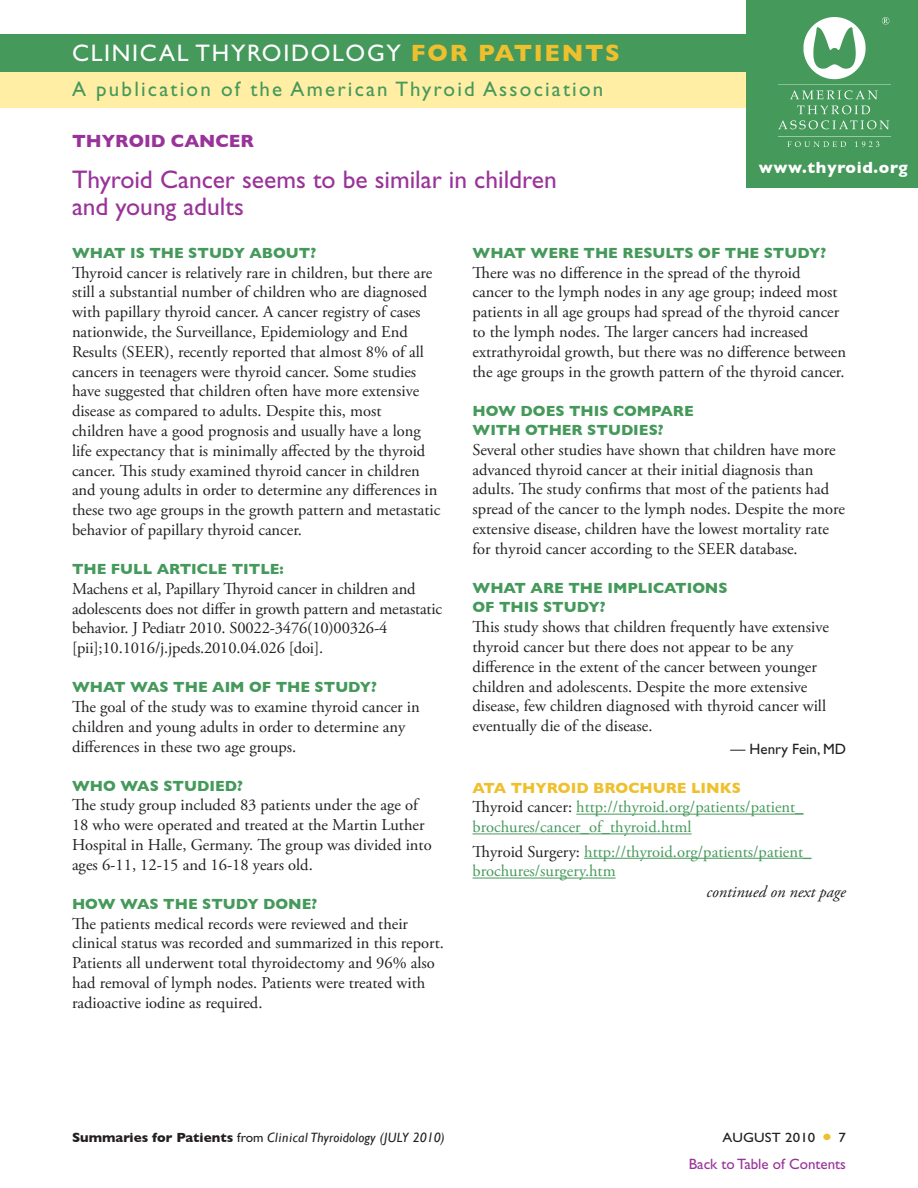
<style>
.page{position:relative;width:918px;height:1188px;background:#fff}
.page>*{position:absolute;margin:0;border:0;box-sizing:border-box;transform-origin:0 0}
.t1{font:25.5px/27px "Gill Sans Std";color:#939}
.t2{font:24px "Gill Sans Std";letter-spacing:.07em;color:#fff}
.t3{font:21px "Gill Sans Std";letter-spacing:.105em;color:#45995b}
.Topic_Header{font:700 18px "Gill Sans";color:#939}
.body_serif{font:16.5px/19.8px "Adobe Garamond Pro";color:#231f20}
.body_links{font:16.5px/19.8px "Adobe Garamond Pro";color:#45995b}
.body_continued_on{font:italic 16.5px "Adobe Garamond Pro";color:#231f20}
.t4{font:700 16.5px "Gill Sans";letter-spacing:.04em;color:#fff}
.question{font:700 15px/19.5px "Gill Sans";color:#45995b}
.question_links{font:700 15px "Gill Sans";color:#efc02d}
.t5{font:15px "Gill Sans Std";color:#939}
.body_editor_name{font:15px "Gill Sans Std";color:#231f20}
.t6{font:italic 13.5px "Gill Sans";letter-spacing:.02em;color:#231f20}
.t7{font:13.5px "Gill Sans Std";letter-spacing:.01em;color:#231f20;scale:1.1 1}
.s1{font-family:"Gill Sans";font-weight:700;color:#efc02d}
.s2{color:#231f20}
.s3{font-weight:700;font-style:normal}
.s4{font-family:"Gill Sans Std";font-style:normal}
</style>
<div class="page">
<hr style="left:576px;top:814px;width:228px;height:1px;background:#45995b">
<hr style="left:472px;top:834px;width:220px;height:1px;background:#45995b">
<hr style="left:584px;top:858px;width:227px;height:1px;background:#45995b">
<hr style="left:472px;top:878px;width:144px;height:1px;background:#45995b">
<div style="left:0;top:70px;width:918px;height:38px;background:#ffeea4"></div>
<div style="left:0;top:35px;width:918px;height:37px;background:#45995b"></div>
<div style="left:747px;top:0;width:171px;height:188px;background:#45995b"></div>
<img style="left:778px;top:18px;width:112px;height:129px">
<p class="t2" style="left:72px;top:40px;width:550px">CLINICAL THYROIDOLOGY <span class="s1">FOR PATIENTS</span></p>
<p class="t3" style="left:72px;top:77px;width:533px">A publication of the American Thyroid Association</p>
<p class="Topic_Header" style="left:72px;top:131px;width:184px">THYROID CANCER</p>
<p class="t1" style="left:72px;top:166px;width:487px">Thyroid Cancer seems to be similar in children and young adults</p>
<p class="question" style="left:472px;top:243px;width:355px">WHAT WERE THE RESULTS OF THE STUDY?</p>
<p class="body_serif" style="left:472px;top:263px;width:375px">There was no difference in the spread of the thyroid<br>cancer to the lymph nodes in any age group; indeed most patients in all age groups had spread of the thyroid cancer to the lymph nodes. The larger cancers had increased extrathyroidal growth, but there was no difference between the age groups in the growth pattern of the thyroid cancer.</p>
<p class="question" style="left:472px;top:401px;width:223px">HOW DOES THIS COMPARE<br>WITH OTHER STUDIES?</p>
<p class="body_serif" style="left:472px;top:440px;width:374px">Several other studies have shown that children have more advanced thyroid cancer at their initial diagnosis than adults. The study confirms that most of the patients had spread of the cancer to the lymph nodes. Despite the more extensive disease, children have the lowest mortality rate for thyroid cancer according to the SEER database.</p>
<p class="question" style="left:472px;top:578px;width:257px">WHAT ARE THE IMPLICATIONS<br>OF THIS STUDY?</p>
<p class="body_serif" style="left:472px;top:618px;width:358px">This study shows that children frequently have extensive thyroid cancer but there does not appear to be any difference in the extent of the cancer between younger children and adolescents. Despite the more extensive disease, few children diagnosed with thyroid cancer will eventually die of the disease.</p>
<p class="body_editor_name" style="left:730px;top:740px;width:117px">— Henry Fein, MD</p>
<p class="question_links" style="left:472px;top:779px;width:270px">ATA THYROID BROCHURE LINKS</p>
<p class="body_links" style="left:472px;top:798px;width:333px"><span class="s2">Thyroid cancer:</span> http://thyroid.org/patients/patient_ brochures/cancer_of_thyroid.html</p>
<p class="body_links" style="left:472px;top:842px;width:340px"><span class="s2">Thyroid Surgery:</span> http://thyroid.org/patients/patient_ brochures/surgery.htm</p>
<p class="t4" style="left:759px;top:158px;width:150px">www.thyroid.org</p>
<p class="question" style="left:72px;top:243px;width:246px">WHAT IS THE STUDY ABOUT?</p>
<p class="body_serif" style="left:72px;top:263px;width:370px">Thyroid cancer is relatively rare in children, but there are still a substantial number of children who are diagnosed with papillary thyroid cancer. A cancer registry of cases nationwide, the Surveillance, Epidemiology and End Results (SEER), recently reported that almost 8% of all cancers in teenagers were thyroid cancer. Some studies have suggested that children often have more extensive disease as compared to adults. Despite this, most<br>children have a good prognosis and usually have a long life expectancy that is minimally affected by the thyroid cancer. This study examined thyroid cancer in children and young adults in order to determine any differences in these two age groups in the growth pattern and metastatic behavior of papillary thyroid cancer.</p>
<p class="question" style="left:72px;top:559px;width:213px">THE FULL ARTICLE TITLE:</p>
<p class="body_serif" style="left:72px;top:579px;width:372px">Machens et al, Papillary Thyroid cancer in children and adolescents does not differ in growth pattern and metastatic behavior. J Pediatr 2010. S0022-3476(10)00326-4 [pii];10.1016/j.jpeds.2010.04.026 [doi].</p>
<p class="question" style="left:72px;top:677px;width:307px">WHAT WAS THE AIM OF THE STUDY?</p>
<p class="body_serif" style="left:72px;top:697px;width:349px">The goal of the study was to examine thyroid cancer in children and young adults in order to determine any differences in these two age groups.</p>
<p class="question" style="left:72px;top:776px;width:172px">WHO WAS STUDIED?</p>
<p class="body_serif" style="left:72px;top:796px;width:361px">The study group included 83 patients under the age of 18 who were operated and treated at the Martin Luther Hospital in Halle, Germany. The group was divided into ages 6-11, 12-15 and 16-18 years old.</p>
<p class="question" style="left:72px;top:894px;width:247px">HOW WAS THE STUDY DONE?</p>
<p class="body_serif" style="left:72px;top:914px;width:371px">The patients medical records were reviewed and their clinical status was recorded and summarized in this report.<br>Patients all underwent total thyroidectomy and 96% also had removal of lymph nodes. Patients were treated with radioactive iodine as required.</p>
<p class="body_continued_on" style="left:707px;top:882px;width:141px">continued on next page</p>
<p class="t6" style="left:72px;top:1130px;width:374px"><span class="s3">Summaries for Patients</span> <span class="s4">from</span> Clinical Thyroidology (JULY 2010)</p>
<p class="t7" style="left:723px;top:1130px;width:86px">AUGUST 2010</p>
<p class="t7" style="left:839px;top:1130px;width:8px">7</p>
<p class="t5" style="left:689px;top:1155px;width:159px">Back to Table of Contents</p>
</div>
